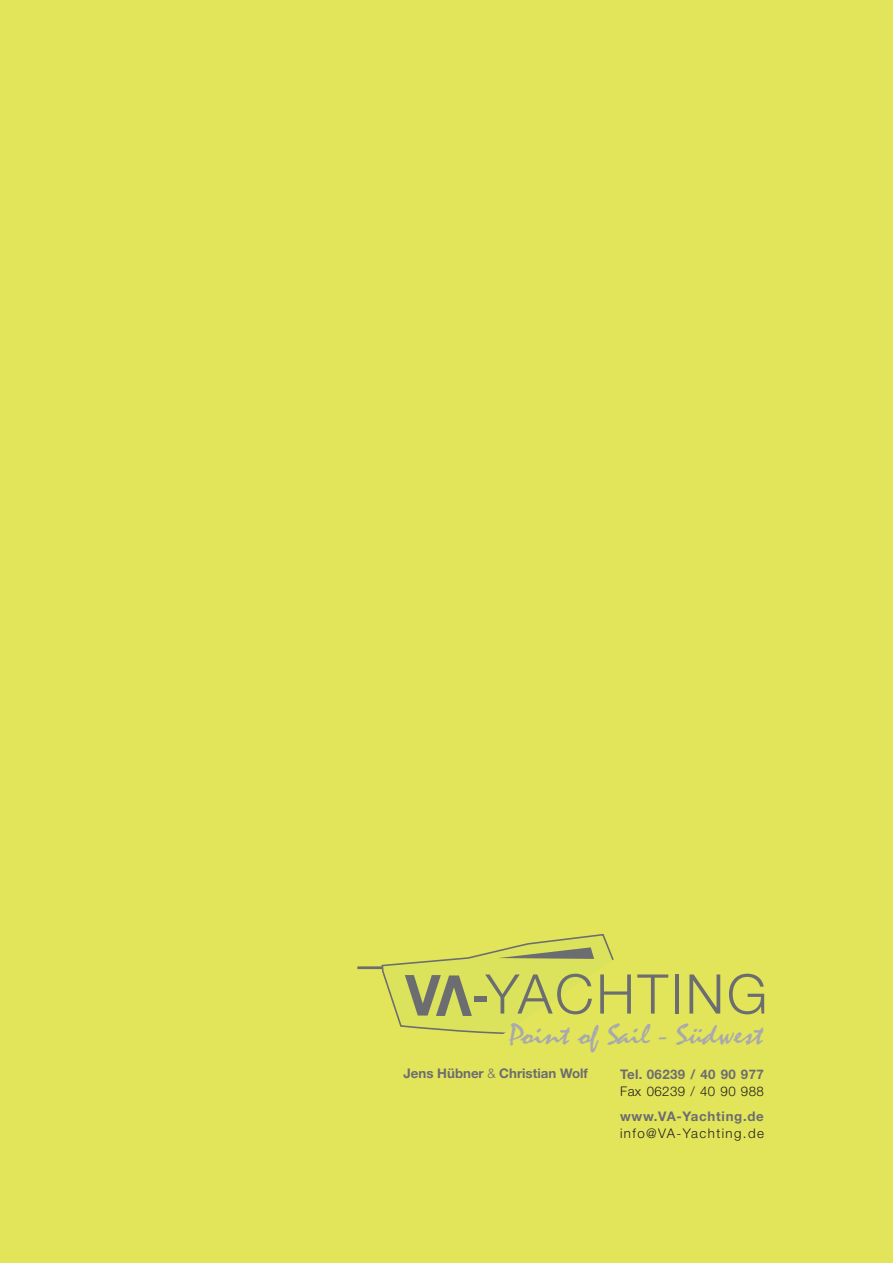
<style>
.page{position:relative;width:893px;height:1263px;background:#e2e55a}
.page>*{position:absolute;margin:0;border:0;box-sizing:border-box;transform-origin:0 0}
.t1{font:300 54.75px "Helvetica Neue";letter-spacing:.05em;color:#6c6d70}
.t2{font:29.25px "Mistral";color:#a8a9ad;scale:1.2 1}
.t3{font:700 13.35px "Helvetica Neue";color:#6c6d70}
.t4{font:300 13.35px "Helvetica Neue";letter-spacing:.105em;color:#231f20}
.t5{font:700 13.35px "Helvetica Neue";letter-spacing:.05em;color:#6c6d70}
.t6{font:700 13.35px "Helvetica Neue";letter-spacing:.03em;color:#6c6d70}
.t7{font:300 13.35px "Helvetica Neue";letter-spacing:.04em;color:#231f20}
.s1{font-weight:300}
</style>
<div class="page">
<hr style="left:357px;top:966px;width:164px;height:3px;background:#6c6d70">
<svg style="left:381px;top:934px;width:233px;height:100px"></svg>
<div style="left:474px;top:996px;width:13px;height:5px;background:#6c6d70"></div>
<h1 class="t1" style="left:486px;top:974px;width:283px">YACHTING</h1>
<h2 class="t2" style="left:509px;top:1023px;width:213px">Point of Sail - Südwest</h2>
<p class="t6" style="left:620px;top:1070px;width:145px">Tel. 06239 / 40 90 977</p>
<p class="t7" style="left:620px;top:1086px;width:145px">Fax 06239 / 40 90 988</p>
<p class="t5" style="left:620px;top:1111px;width:145px">www.VA-Yachting.de</p>
<p class="t4" style="left:620px;top:1128px;width:145px">info@VA-Yachting.de</p>
<p class="t3" style="left:404px;top:1068px;width:186px">Jens Hübner <span class="s1">&amp;</span> Christian Wolf</p>
</div>
